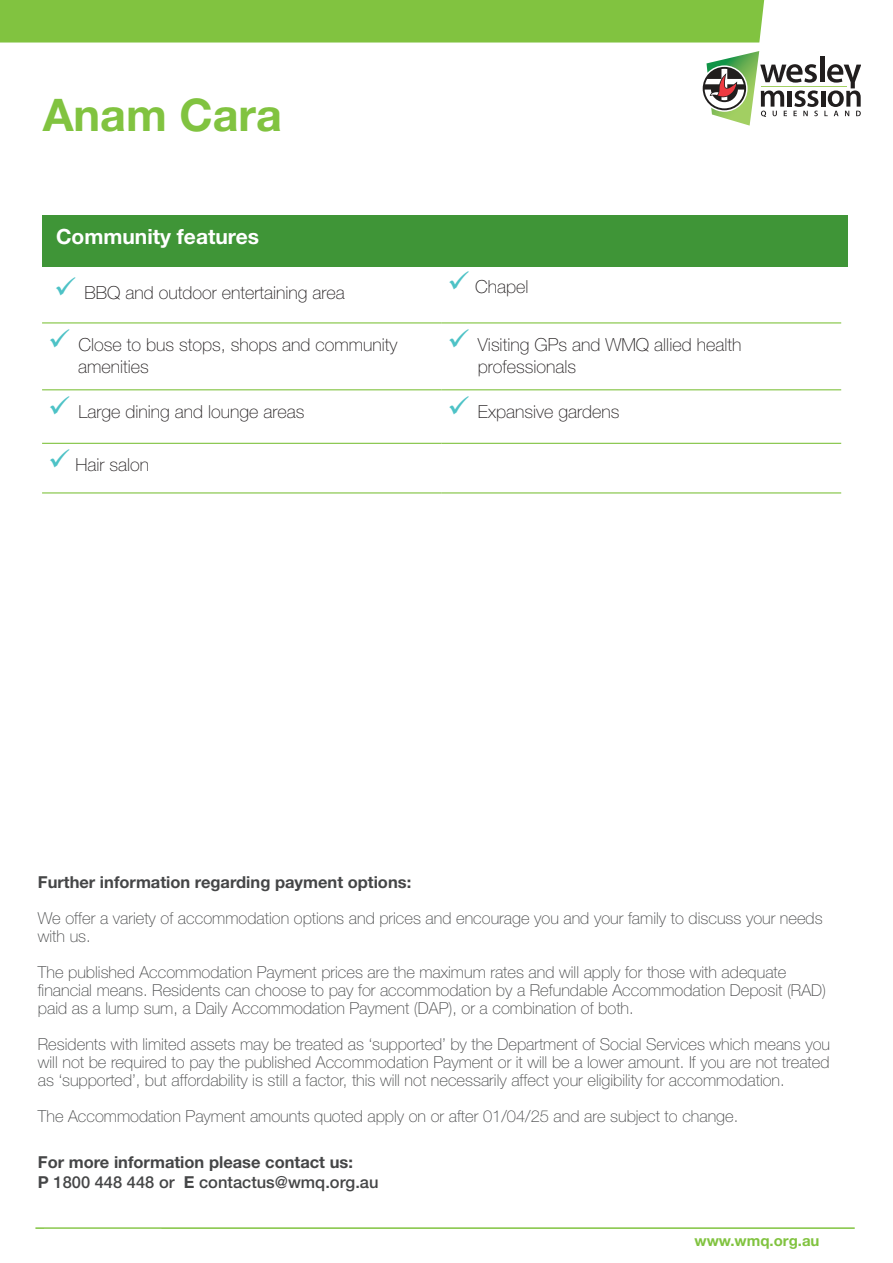
<style>
.page{position:relative;width:893px;height:1263px;background:#fff}
.page>*{position:absolute;margin:0;border:0;box-sizing:border-box;transform-origin:0 0}
.t1{font:700 45px "Helvetica Neue LT Std";color:#81c340}
.t2{font:700 21px "Helvetica Neue LT Std";color:#fff}
.t3{font:100 18px/21.6px "Helvetica Neue LT Std";color:#231f20}
.t4{font:100 16.5px/18px "Helvetica Neue LT Std";color:#454647}
.t5{font:700 16.5px/19.8px "Helvetica Neue LT Std";color:#454647}
.t6{font:700 15px "Helvetica Neue LT Std";color:#81c340}
.s1{color:#4dc2c6}
.s2{font-weight:500}
</style>
<div class="page">
<hr style="left:821px;top:91px;width:4px;height:16px;background:#211e1e">
<hr style="left:820px;top:57px;width:4px;height:25px;background:#211e1e">
<svg style="left:824px;top:64px;width:36px;height:52px"></svg>
<hr style="left:761px;top:86px;width:85px;height:1px;background:#a2cf61">
<svg style="left:703px;top:51px;width:115px;height:75px"></svg>
<div style="left:0;top:0;width:765px;height:43px;background:#81c340"></div>
<hr style="left:35px;top:1227px;width:820px;height:2px;background:#81c340">
<hr style="left:42px;top:322px;width:400px;height:1px;background:#81c340">
<hr style="left:442px;top:322px;width:399px;height:1px;background:#81c340">
<hr style="left:42px;top:389px;width:400px;height:1px;background:#81c340">
<hr style="left:442px;top:389px;width:399px;height:1px;background:#81c340">
<hr style="left:42px;top:443px;width:400px;height:1px;background:#81c340">
<hr style="left:442px;top:443px;width:399px;height:1px;background:#81c340">
<hr style="left:42px;top:492px;width:400px;height:1px;background:#81c340">
<hr style="left:442px;top:492px;width:399px;height:1px;background:#81c340">
<div style="left:42px;top:215px;width:806px;height:51px;background:#3f9537"></div>
<h1 class="t1" style="left:43px;top:87px;width:241px">Anam Cara</h1>
<p class="t2" style="left:56px;top:223px;width:204px">Community features</p>
<p class="t3" style="left:54px;top:282px;width:292px"><span class="s1">✓</span> BBQ and outdoor entertaining area</p>
<p class="t3" style="left:448px;top:276px;width:82px"><span class="s1">✓</span> Chapel</p>
<p class="t3" style="left:78px;top:334px;width:321px;text-indent:-30px"><span class="s1">✓</span> Close to bus stops, shops and community amenities</p>
<p class="t3" style="left:478px;top:334px;width:265px;text-indent:-30px"><span class="s1">✓</span> Visiting GPs and WMQ allied health professionals</p>
<p class="t3" style="left:48px;top:401px;width:258px"><span class="s1">✓</span> Large dining and lounge areas</p>
<p class="t3" style="left:448px;top:401px;width:173px"><span class="s1">✓</span> Expansive gardens</p>
<p class="t3" style="left:48px;top:454px;width:103px"><span class="s1">✓</span> Hair salon</p>
<p class="t5" style="left:38px;top:872px;width:375px">Further information regarding payment options:</p>
<p class="t4" style="left:38px;top:909px;width:786px">We offer a variety of accommodation options and prices and encourage you and your family to discuss your needs with us.</p>
<p class="t4" style="left:38px;top:963px;width:790px">The published Accommodation Payment prices are the maximum rates and will apply for those with adequate financial means. Residents can choose to pay for accommodation by a Refundable Accommodation Deposit (RAD) paid as a lump sum, a Daily Accommodation Payment (DAP), or a combination of both.</p>
<p class="t4" style="left:38px;top:1035px;width:794px;text-align:justify">Residents with limited assets may be treated as ‘supported’ by the Department of Social Services which means you will not be required to pay the published Accommodation Payment or it will be a lower amount. If you are not treated as ‘supported’, but affordability is still a factor, this will not necessarily affect your eligibility for accommodation.</p>
<p class="t4" style="left:38px;top:1107px;width:702px">The Accommodation Payment amounts quoted apply on or after 01/04/25 and are subject to change.</p>
<p class="t5" style="left:38px;top:1152px;width:342px">For more information please contact us:<br>P <span class="s2">1800 448 448 or</span> E <span class="s2">contactus@wmq.org.au</span></p>
<p class="t6" style="left:694px;top:1231px;width:126px">www.wmq.org.au</p>
</div>
